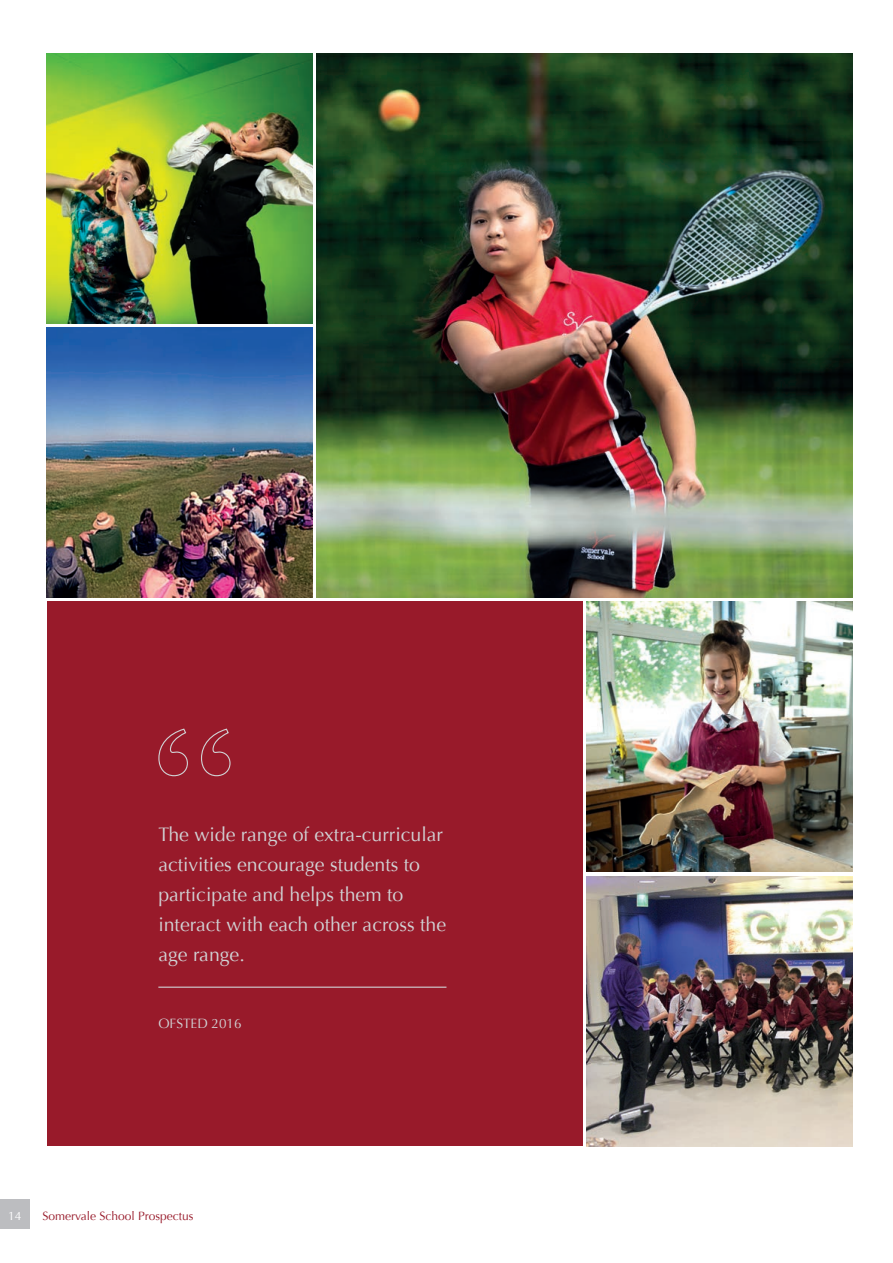
<style>
.page{position:relative;width:893px;height:1263px;background:#fff}
.page>*{position:absolute;margin:0;border:0;box-sizing:border-box;transform-origin:0 0}
.t1{font:19.5px/30px "Optima";color:#d1d2d4}
.t2{font:13.5px "Optima";color:#d1d2d4}
.t3{font:12px "Optima";color:#981a2a}
.t4{font:12px "Optima";color:#fff}
</style>
<div class="page">
<img style="left:587px;top:876px;width:266px;height:270px">
<div style="left:47px;top:602px;width:536px;height:544px;background:#981a2a"></div>
<img style="left:317px;top:53px;width:536px;height:544px">
<img style="left:47px;top:327px;width:266px;height:270px">
<img style="left:47px;top:53px;width:266px;height:270px">
<img style="left:587px;top:602px;width:266px;height:270px">
<svg style="left:158px;top:728px;width:73px;height:49px"></svg>
<hr style="left:158px;top:986px;width:288px;height:2px;background:#d1d2d4">
<div style="left:0;top:1199px;width:30px;height:30px;background:#bcbdc0"></div>
<p class="t1" style="left:158px;top:819px;width:289px">The wide range of extra-curricular activities encourage students to participate and helps them to interact with each other across the age range.</p>
<p class="t2" style="left:158px;top:1016px;width:85px">OFSTED 2016</p>
<p class="t4" style="left:8px;top:1208px;width:15px">14</p>
<p class="t3" style="left:43px;top:1208px;width:152px">Somervale School Prospectus</p>
</div>
